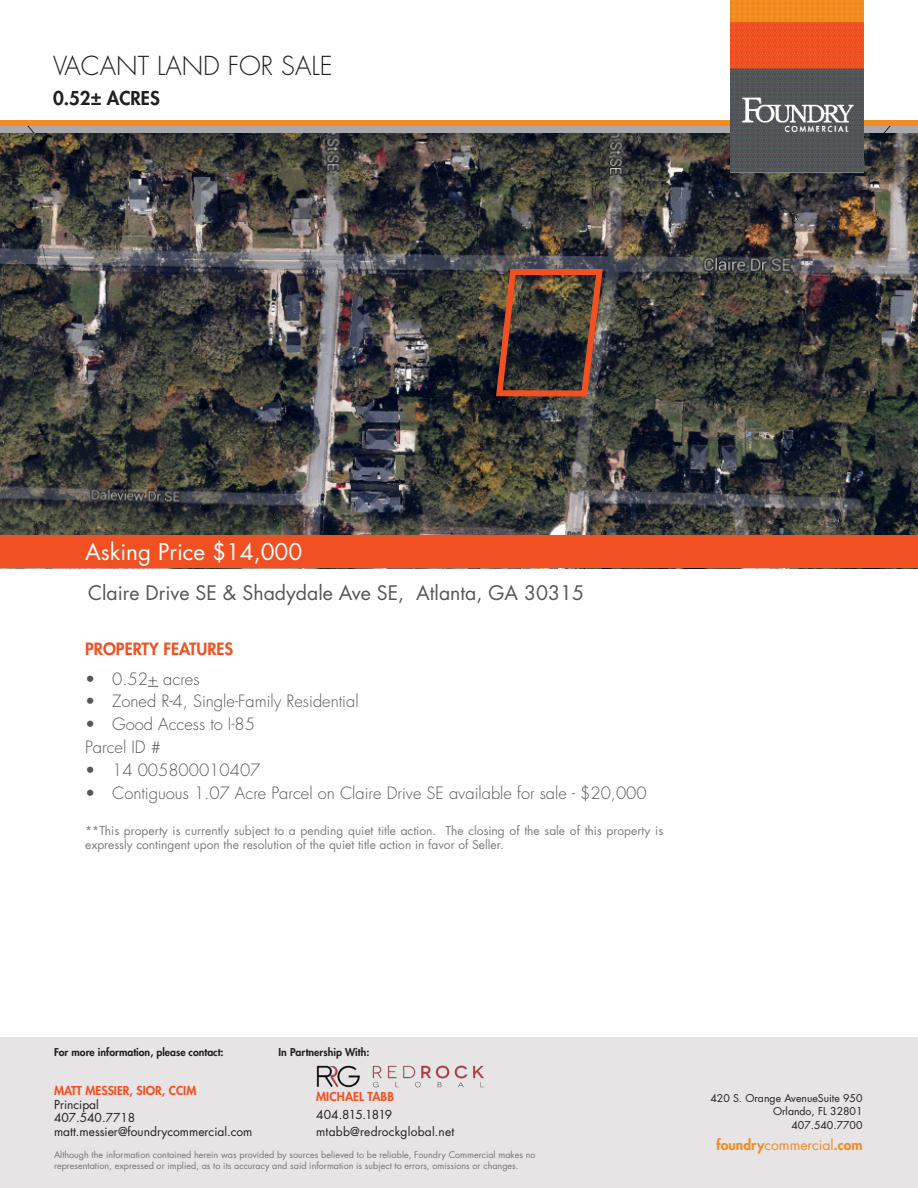
<style>
.page{position:relative;width:918px;height:1188px;background:#fff}
.page>*{position:absolute;margin:0;border:0;box-sizing:border-box;transform-origin:0 0}
.t1{font:300 25.5px "Futura Std";color:#231f20}
.t2{font:22.5px "Futura Std";color:#fff}
.t3{font:19.5px "Futura Std";color:#555659}
.t4{font:800 18.6px "Futura Std";color:#231f20}
.t5{font:300 16.5px "Futura Std";color:#555659}
.t6{font:800 16.5px "Futura Std";color:#f15122}
.t7{font:800 13.95px "Futura Std";color:#f28b20}
.t8{font:12px/14.4px "Futura Std";color:#7a7c7f}
.t9{font:12px/13.8px "Futura Std";color:#231f20}
.t10{font:800 12px "Futura Std";color:#f15122}
.t11{font:10.5px/13.8px "Futura Std";color:#231f20;text-align:right}
.t12{font:800 10.5px "Futura Std";color:#231f20}
.t13{font:9px/10.8px "Futura Std";color:#757376}
.s1{font-weight:400}
</style>
<div class="page">
<img style="left:0;top:134px;width:918px;height:402px">
<img style="left:487px;top:265px;width:124px;height:135px">
<div style="left:0;top:1037px;width:918px;height:151px;background:#e7e4e5"></div>
<div style="left:0;top:536px;width:918px;height:32px;background:#f15122"></div>
<div style="left:0;top:120px;width:918px;height:5px;background:#f28b20"></div>
<img style="left:731px;top:0;width:133px;height:172px">
<img style="left:316px;top:1065px;width:168px;height:23px">
<h1 class="t1" style="left:53px;top:50px;width:281px">VACANT LAND FOR SALE</h1>
<h3 class="t4" style="left:53px;top:86px;width:108px">0.52± ACRES</h3>
<p class="t2" style="left:85px;top:537px;width:219px">Asking Price $14,000</p>
<h3 class="t3" style="left:88px;top:580px;width:498px">Claire Drive SE &amp; Shadydale Ave SE, Atlanta, GA 30315</h3>
<p class="t6" style="left:85px;top:639px;width:150px">PROPERTY FEATURES</p>
<p class="t5" style="left:85px;top:669px;width:116px">• 0.52+ acres</p>
<p class="t5" style="left:85px;top:691px;width:275px">• Zoned R-4, Single-Family Residential</p>
<p class="t5" style="left:85px;top:714px;width:171px">• Good Access to I-85</p>
<p class="t5" style="left:85px;top:737px;width:77px">Parcel ID #</p>
<p class="t5" style="left:85px;top:760px;width:177px">• 14 005800010407</p>
<p class="t5" style="left:85px;top:783px;width:563px">• Contiguous 1.07 Acre Parcel on Claire Drive SE available for sale - $20,000</p>
<p class="t8" style="left:85px;top:823px;width:580px">**This property is currently subject to a pending quiet title action. The closing of the sale of this property is expressly contingent upon the resolution of the quiet title action in favor of Seller.</p>
<p class="t12" style="left:54px;top:1045px;width:171px">For more information, please contact:</p>
<h3 class="t10" style="left:54px;top:1083px;width:144px">MATT MESSIER, SIOR, CCIM</h3>
<h3 class="t9" style="left:54px;top:1097px;width:200px">Principal<br>407.540.7718 matt.messier@foundrycommercial.com</h3>
<p class="t12" style="left:279px;top:1045px;width:92px">In Partnership With:</p>
<h3 class="t10" style="left:316px;top:1089px;width:79px">MICHAEL TABB</h3>
<h3 class="t9" style="left:316px;top:1106px;width:140px;line-height:17.2px">404.815.1819 mtabb@redrockglobal.net</h3>
<p class="t13" style="left:54px;top:1150px;width:483px">Although the information contained herein was provided by sources believed to be reliable, Foundry Commercial makes no representation, expressed or implied, as to its accuracy and said information is subject to errors, omissions or changes.</p>
<p class="t11" style="left:710px;top:1091px;width:154px">420 S. Orange AvenueSuite 950<br>Orlando, FL 32801<br>407.540.7700</p>
<h3 class="t7" style="left:717px;top:1136px;width:148px">foundry<span class="s1">commercial</span>.com</h3>
</div>
